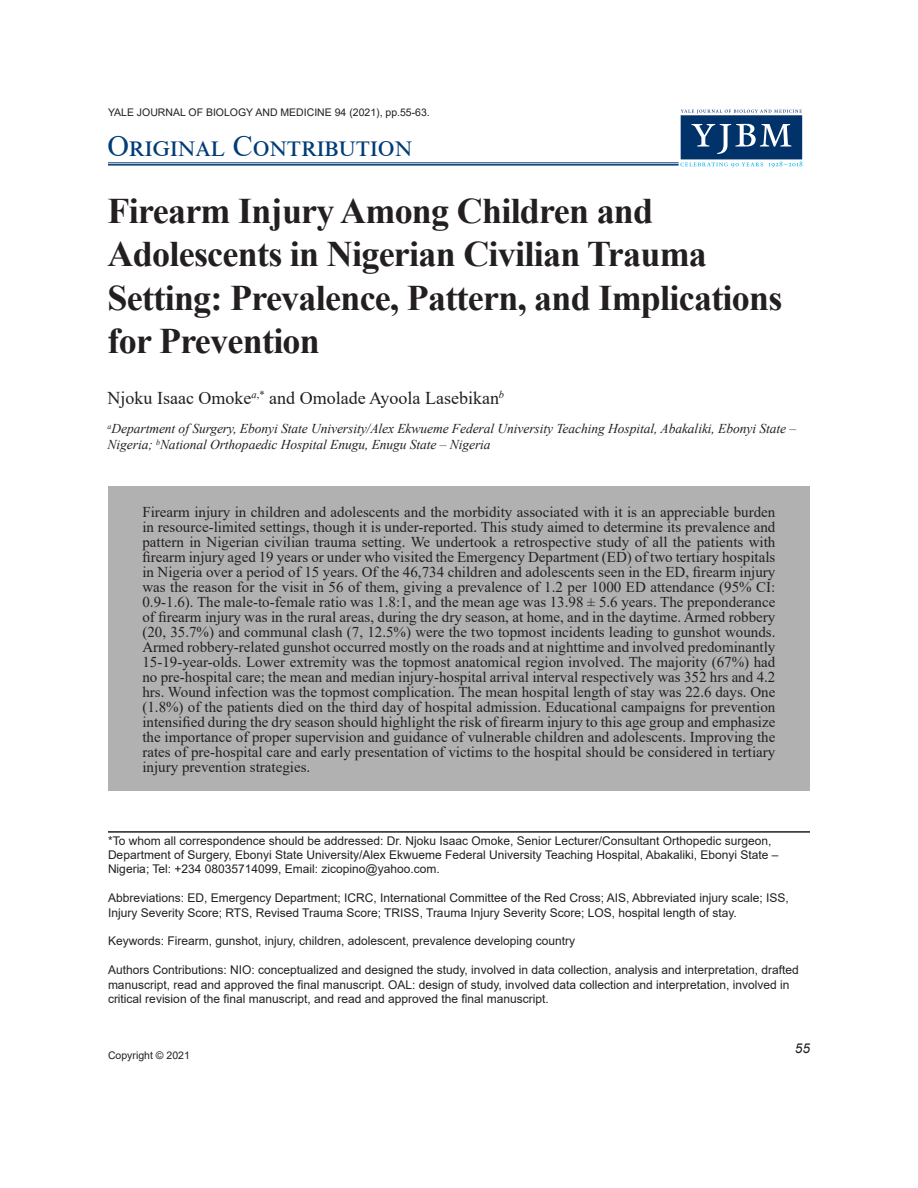
<style>
.page{position:relative;width:918px;height:1188px;background:#fff}
.page>*{position:absolute;margin:0;border:0;box-sizing:border-box;transform-origin:0 0}
.t1{font:700 36px/43.2px "Times New Roman";letter-spacing:-.02em;color:#231f20}
.t2{font:30px "Times New Roman";letter-spacing:.075em;color:#013c76}
.t3{font:18px "Times New Roman";color:#231f20}
.t4{font:15px/15px "Times New Roman";color:#231f20;text-align:justify}
.t5{font:italic 13.5px/16.2px "Times New Roman";letter-spacing:-.005em;color:#231f20}
.t6{font:italic 13.5px "Arial";color:#231f20}
.t7{font:12px/14.4px "Arial";color:#231f20}
.t8{font:10.5px "Arial";color:#231f20}
</style>
<div class="page">
<svg style="left:680px;top:110px;width:122px;height:58px"></svg>
<hr style="left:108px;top:163px;width:571px;height:1px;background:#013c76">
<hr style="left:108px;top:164px;width:571px;height:2px;background:#013c76">
<div style="left:108px;top:486px;width:702px;height:305px;background:#b2b1b1"></div>
<hr style="left:108px;top:831px;width:702px;height:2px;background:#231f20">
<p class="t8" style="left:108px;top:105px;width:323px">YALE JOURNAL OF BIOLOGY AND MEDICINE 94 (2021), pp.55-63.</p>
<h2 class="t2" style="left:108px;top:124px;width:304px">Original Contribution</h2>
<h1 class="t1" style="left:108px;top:188px;width:676px">Firearm Injury Among Children and Adolescents in Nigerian Civilian Trauma Setting: Prevalence, Pattern, and Implications for Prevention</h1>
<p class="t3" style="left:108px;top:385px;width:398px">Njoku Isaac Omoke<sup>a</sup><sup>,*</sup> and Omolade Ayoola Lasebikan<sup>b</sup></p>
<p class="t5" style="left:108px;top:420px;width:690px"><sup>a</sup>Department of Surgery, Ebonyi State University/Alex Ekwueme Federal University Teaching Hospital, Abakaliki, Ebonyi State –<br>Nigeria; <sup>b</sup>National Orthopaedic Hospital Enugu, Enugu State – Nigeria</p>
<p class="t4" style="left:142px;top:504px;width:635px">Firearm injury in children and adolescents and the morbidity associated with it is an appreciable burden in resource-limited settings, though it is under-reported. This study aimed to determine its prevalence and pattern in Nigerian civilian trauma setting. We undertook a retrospective study of all the patients with firearm injury aged 19 years or under who visited the Emergency Department (ED) of two tertiary hospitals in Nigeria over a period of 15 years. Of the 46,734 children and adolescents seen in the ED, firearm injury was the reason for the visit in 56 of them, giving a prevalence of 1.2 per 1000 ED attendance (95% CI:<br>0.9-1.6). The male-to-female ratio was 1.8:1, and the mean age was 13.98 ± 5.6 years. The preponderance of firearm injury was in the rural areas, during the dry season, at home, and in the daytime. Armed robbery (20, 35.7%) and communal clash (7, 12.5%) were the two topmost incidents leading to gunshot wounds.<br>Armed robbery-related gunshot occurred mostly on the roads and at nighttime and involved predominantly 15-19-year-olds. Lower extremity was the topmost anatomical region involved. The majority (67%) had no pre-hospital care; the mean and median injury-hospital arrival interval respectively was 352 hrs and 4.2 hrs. Wound infection was the topmost complication. The mean hospital length of stay was 22.6 days. One (1.8%) of the patients died on the third day of hospital admission. Educational campaigns for prevention intensified during the dry season should highlight the risk of firearm injury to this age group and emphasize the importance of proper supervision and guidance of vulnerable children and adolescents. Improving the rates of pre-hospital care and early presentation of victims to the hospital should be considered in tertiary injury prevention strategies.</p>
<p class="t7" style="left:108px;top:833px;width:672px">*To whom all correspondence should be addressed: Dr. Njoku Isaac Omoke, Senior Lecturer/Consultant Orthopedic surgeon,<br>Department of Surgery, Ebonyi State University/Alex Ekwueme Federal University Teaching Hospital, Abakaliki, Ebonyi State –<br>Nigeria; Tel: +234 08035714099, Email: zicopino@yahoo.com.</p>
<p class="t7" style="left:108px;top:891px;width:682px">Abbreviations: ED, Emergency Department; ICRC, International Committee of the Red Cross; AIS, Abbreviated injury scale; ISS,<br>Injury Severity Score; RTS, Revised Trauma Score; TRISS, Trauma Injury Severity Score; LOS, hospital length of stay.</p>
<p class="t7" style="left:108px;top:934px;width:469px">Keywords: Firearm, gunshot, injury, children, adolescent, prevalence developing country</p>
<p class="t7" style="left:108px;top:963px;width:692px">Authors Contributions: NIO: conceptualized and designed the study, involved in data collection, analysis and interpretation, drafted manuscript, read and approved the final manuscript. OAL: design of study, involved data collection and interpretation, involved in critical revision of the final manuscript, and read and approved the final manuscript.</p>
<p class="t8" style="left:108px;top:1048px;width:83px">Copyright © 2021</p>
<p class="t6" style="left:795px;top:1040px;width:17px">55</p>
</div>
